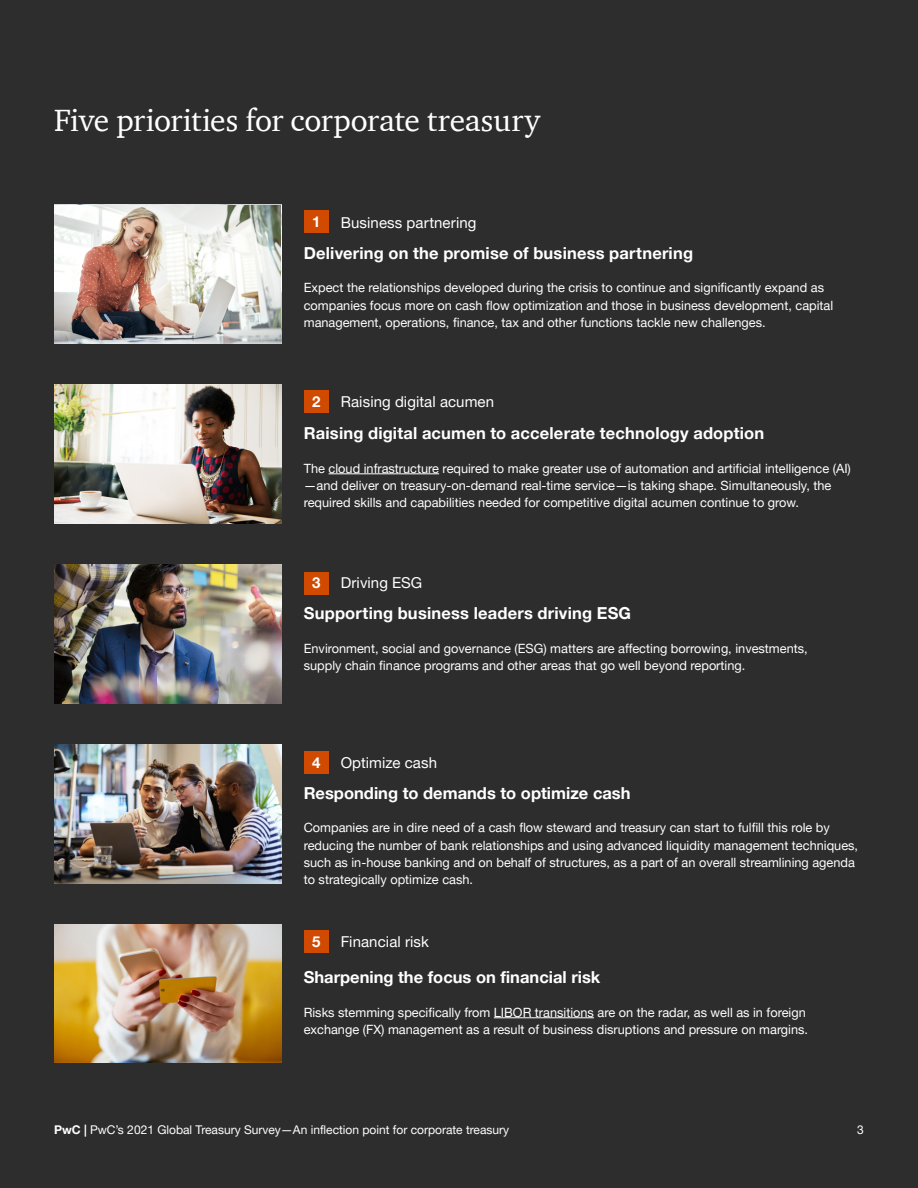
<style>
.page{position:relative;width:918px;height:1188px;background:#2d2d2d}
.page>*{position:absolute;margin:0;border:0;box-sizing:border-box;transform-origin:0 0}
.Headline___Header{font:31.5px "ITC Charter Com";letter-spacing:-.01em;color:#fff}
.Body___Section_Head{font:700 16.5px "Helvetica Neue LT Pro";letter-spacing:.01em;color:#fff}
.Body___Section_Head-2{font:15px "Helvetica Neue LT Pro";letter-spacing:.005em;color:#fff}
.Body___Section_Head-3{font:700 15px "Helvetica Neue LT Pro";color:#fff}
.Body___Section_Head-4{font:12.75px/17.2px "Helvetica Neue LT Pro";color:#fff}
.Body___Footer{font:12px "Helvetica Neue LT Pro";color:#fff}
.s1{font-weight:700}
</style>
<div class="page">
<img style="left:54px;top:205px;width:227px;height:139px">
<img style="left:54px;top:385px;width:227px;height:139px">
<hr style="left:329px;top:474px;width:110px;height:1px;background:#fff">
<img style="left:54px;top:565px;width:227px;height:138px">
<img style="left:54px;top:744px;width:228px;height:139px">
<img style="left:54px;top:924px;width:227px;height:139px">
<hr style="left:494px;top:1017px;width:100px;height:1px;background:#fff">
<div style="left:304px;top:210px;width:24px;height:23px;background:#d04a02"></div>
<div style="left:304px;top:390px;width:24px;height:23px;background:#d04a02"></div>
<div style="left:304px;top:572px;width:24px;height:22px;background:#d04a02"></div>
<div style="left:304px;top:752px;width:24px;height:22px;background:#d04a02"></div>
<div style="left:304px;top:930px;width:24px;height:23px;background:#d04a02"></div>
<p class="Headline___Header" style="left:54px;top:101px;width:488px">Five priorities for corporate treasury</p>
<p class="Body___Section_Head-3" style="left:312px;top:212px;width:10px">1</p>
<p class="Body___Section_Head-2" style="left:341px;top:213px;width:137px">Business partnering</p>
<p class="Body___Section_Head" style="left:304px;top:242px;width:391px">Delivering on the promise of business partnering</p>
<p class="Body___Section_Head-4" style="left:304px;top:279px;width:531px">Expect the relationships developed during the crisis to continue and significantly expand as companies focus more on cash flow optimization and those in business development, capital management, operations, finance, tax and other functions tackle new challenges.</p>
<p class="Body___Section_Head-3" style="left:312px;top:392px;width:10px">2</p>
<p class="Body___Section_Head-2" style="left:341px;top:392px;width:155px">Raising digital acumen</p>
<p class="Body___Section_Head" style="left:304px;top:423px;width:462px">Raising digital acumen to accelerate technology adoption</p>
<p class="Body___Section_Head-4" style="left:304px;top:459px;width:549px">The cloud infrastructure required to make greater use of automation and artificial intelligence (AI) —and deliver on treasury-on-demand real-time service—is taking shape. Simultaneously, the required skills and capabilities needed for competitive digital acumen continue to grow.</p>
<p class="Body___Section_Head-3" style="left:312px;top:574px;width:10px">3</p>
<p class="Body___Section_Head-2" style="left:341px;top:574px;width:83px">Driving ESG</p>
<p class="Body___Section_Head" style="left:304px;top:603px;width:329px">Supporting business leaders driving ESG</p>
<p class="Body___Section_Head-4" style="left:304px;top:639px;width:505px">Environment, social and governance (ESG) matters are affecting borrowing, investments, supply chain finance programs and other areas that go well beyond reporting.</p>
<p class="Body___Section_Head-3" style="left:312px;top:753px;width:10px">4</p>
<p class="Body___Section_Head-2" style="left:341px;top:754px;width:98px">Optimize cash</p>
<p class="Body___Section_Head" style="left:304px;top:783px;width:328px">Responding to demands to optimize cash</p>
<p class="Body___Section_Head-4" style="left:304px;top:819px;width:556px">Companies are in dire need of a cash flow steward and treasury can start to fulfill this role by reducing the number of bank relationships and using advanced liquidity management techniques, such as in-house banking and on behalf of structures, as a part of an overall streamlining agenda to strategically optimize cash.</p>
<p class="Body___Section_Head-3" style="left:312px;top:932px;width:10px">5</p>
<p class="Body___Section_Head-2" style="left:341px;top:932px;width:90px">Financial risk</p>
<p class="Body___Section_Head" style="left:304px;top:967px;width:298px">Sharpening the focus on financial risk</p>
<p class="Body___Section_Head-4" style="left:304px;top:1003px;width:506px">Risks stemming specifically from LIBOR transitions are on the radar, as well as in foreign exchange (FX) management as a result of business disruptions and pressure on margins.</p>
<p class="Body___Footer" style="left:54px;top:1122px;width:457px"><span class="s1">PwC |</span> PwC’s 2021 Global Treasury Survey—An inflection point for corporate treasury</p>
<p class="Body___Footer" style="left:857px;top:1122px;width:8px">3</p>
</div>
